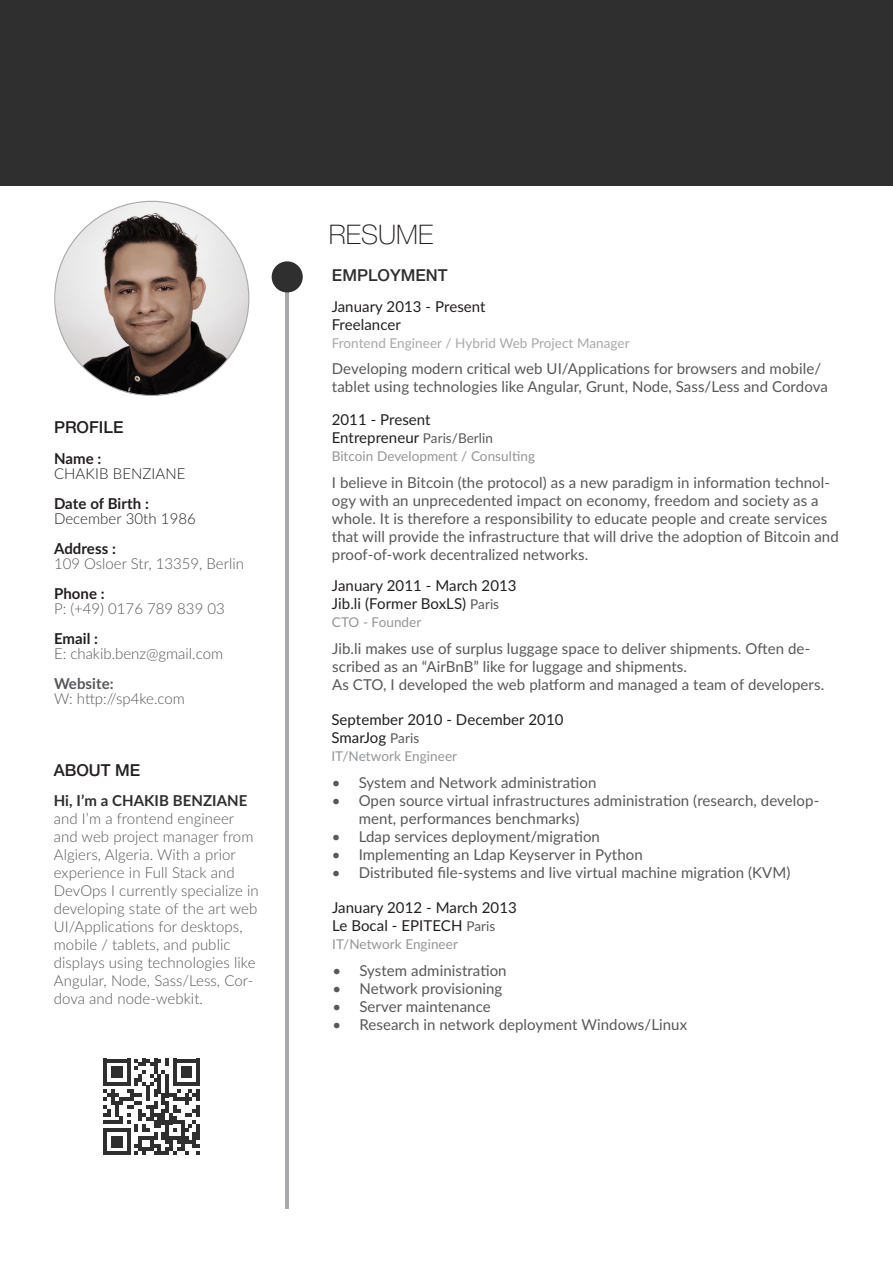
<style>
.page{position:relative;width:893px;height:1263px;background:#fff}
.page>*{position:absolute;margin:0;border:0;box-sizing:border-box;transform-origin:0 0}
.Resume{font:100 27px "Helvetica Neue LT";color:#231f20}
.Title_Section{font:500 16.5px "Helvetica Neue LT";color:#231f20}
.Title_Section-2{font:500 16.5px "Helvetica Neue LT";color:#2e2f2e}
.Content{font:15px/18px "Lato";letter-spacing:.005em;color:#57585a}
.Content-2{font:300 15px/18px "Lato";letter-spacing:.005em;color:#57585a}
.Paragraph_Style_1{font:15px "Lato";letter-spacing:.005em;color:#231f20}
.Content-3{font:700 15px "Lato";letter-spacing:.005em;color:#231f20}
.Content-4{font:300 15px "Lato";letter-spacing:.005em;color:#231f20}
.t1{font:700 15px "Lato";letter-spacing:.005em;color:#57585a}
.Paragraph_Style_1-2{font:13.5px "Lato";letter-spacing:.005em;color:#939598}
.Paragraph_Style_1-3{font:13.5px "Lato";letter-spacing:.005em;color:#a8a9ad}
.s1{font-weight:700;color:#2e2f2e}
.s2{font-size:13.5px;color:#57585a}
</style>
<div class="page">
<div style="left:0;top:0;width:893px;height:185px;background:#2e2f2e"></div>
<img style="left:56px;top:201px;width:193px;height:194px">
<hr style="left:285px;top:272px;width:4px;height:936px;background:#a8a9ad">
<div style="left:272px;top:261px;width:31px;height:31px;background:#2e2f2e;border-radius:50%"></div>
<svg style="left:103px;top:1058px;width:97px;height:97px"></svg>
<p class="Title_Section" style="left:54px;top:418px;width:71px">PROFILE</p>
<p class="Content-3" style="left:54px;top:447px;width:49px">Name :</p>
<p class="Content-4" style="left:54px;top:463px;width:133px">CHAKIB BENZIANE</p>
<p class="Content-3" style="left:54px;top:492px;width:96px">Date of Birth :</p>
<p class="Content-4" style="left:54px;top:508px;width:143px">December 30th 1986</p>
<p class="Content-3" style="left:54px;top:537px;width:63px">Address :</p>
<p class="Content-2" style="left:54px;top:554px;width:191px">109 Osloer Str, 13359, Berlin</p>
<p class="Content-3" style="left:54px;top:582px;width:52px">Phone :</p>
<p class="Content-2" style="left:54px;top:599px;width:172px">P: (+49) 0176 789 839 03</p>
<p class="Content-3" style="left:54px;top:627px;width:46px">Email :</p>
<p class="Content-2" style="left:54px;top:644px;width:171px">E: chakib.benz@gmail.com</p>
<p class="t1" style="left:54px;top:672px;width:61px">Website:</p>
<p class="Content-2" style="left:54px;top:689px;width:132px">W: http://sp4ke.com</p>
<p class="Title_Section" style="left:54px;top:760px;width:88px">ABOUT ME</p>
<p class="Content-2" style="left:54px;top:791px;width:206px"><span class="s1">Hi, I’m a CHAKIB BENZIANE </span>and I’m a frontend engineer and web project manager from<br>Algiers, Algeria. With a prior experience in Full Stack and<br>DevOps I currently specialize in developing state of the art web<br>UI/Applications for desktops, mobile / tablets, and public displays using technologies like<br>Angular, Node, Sass/Less, Cor&shy;dova and node-webkit.</p>
<p class="Resume" style="left:329px;top:219px;width:106px">RESUME</p>
<p class="Title_Section-2" style="left:332px;top:266px;width:117px">EMPLOYMENT</p>
<p class="Paragraph_Style_1" style="left:332px;top:296px;width:155px">January 2013 - Present</p>
<p class="Paragraph_Style_1" style="left:332px;top:314px;width:71px">Freelancer</p>
<p class="Paragraph_Style_1-3" style="left:332px;top:333px;width:299px">Frontend Engineer / Hybrid Web Project Manager</p>
<p class="Content" style="left:332px;top:359px;width:497px">Developing modern critical web UI/Applications for browsers and mobile/ tablet using technologies like Angular, Grunt, Node, Sass/Less and Cordova</p>
<p class="Paragraph_Style_1" style="left:332px;top:409px;width:101px">2011 - Present</p>
<p class="Paragraph_Style_1" style="left:332px;top:427px;width:163px">Entrepreneur <span class="s2">Paris/Berlin</span></p>
<p class="Paragraph_Style_1-2" style="left:332px;top:446px;width:205px">Bitcoin Development / Consulting</p>
<p class="Content" style="left:332px;top:473px;width:508px">I believe in Bitcoin (the protocol) as a new paradigm in information technol&shy;ogy with an unprecedented impact on economy, freedom and society as a whole. It is therefore a responsibility to educate people and create services that will provide the infrastructure that will drive the adoption of Bitcoin and proof-of-work decentralized networks.</p>
<p class="Paragraph_Style_1" style="left:332px;top:575px;width:186px">January 2011 - March 2013</p>
<p class="Paragraph_Style_1" style="left:332px;top:593px;width:169px">Jib.li (Former BoxLS) <span class="s2">Paris</span></p>
<p class="Paragraph_Style_1-2" style="left:332px;top:613px;width:91px">CTO - Founder</p>
<p class="Content" style="left:332px;top:639px;width:480px">Jib.li makes use of surplus luggage space to deliver shipments. Often de&shy;scribed as an “AirBnB” like for luggage and shipments.</p>
<p class="Content" style="left:332px;top:675px;width:493px">As CTO, I developed the web platform and managed a team of developers.</p>
<p class="Paragraph_Style_1" style="left:331px;top:708px;width:234px">September 2010 - December 2010</p>
<p class="Paragraph_Style_1" style="left:331px;top:726px;width:89px">SmarJog <span class="s2">Paris</span></p>
<p class="Paragraph_Style_1-2" style="left:331px;top:746px;width:127px">IT/Network Engineer</p>
<p class="Content" style="left:332px;top:772px;width:266px">• System and Network administration</p>
<p class="Content" style="left:359px;top:790px;width:462px;text-indent:-27px">• Open source virtual infrastructures administration (research, develop&shy;ment, performances benchmarks)</p>
<p class="Content" style="left:332px;top:826px;width:270px">• Ldap services deployment/migration</p>
<p class="Content" style="left:332px;top:844px;width:313px">• Implementing an Ldap Keyserver in Python</p>
<p class="Content" style="left:332px;top:862px;width:460px">• Distributed file-systems and live virtual machine migration (KVM)</p>
<p class="Paragraph_Style_1" style="left:332px;top:897px;width:186px">January 2012 - March 2013</p>
<p class="Paragraph_Style_1" style="left:332px;top:915px;width:165px">Le Bocal - EPITECH <span class="s2">Paris</span></p>
<p class="Paragraph_Style_1-2" style="left:332px;top:934px;width:127px">IT/Network Engineer</p>
<p class="Content" style="left:332px;top:961px;width:176px">• System administration</p>
<p class="Content" style="left:332px;top:979px;width:171px">• Network provisioning</p>
<p class="Content" style="left:332px;top:997px;width:160px">• Server maintenance</p>
<p class="Content" style="left:332px;top:1015px;width:356px">• Research in network deployment Windows/Linux</p>
</div>
